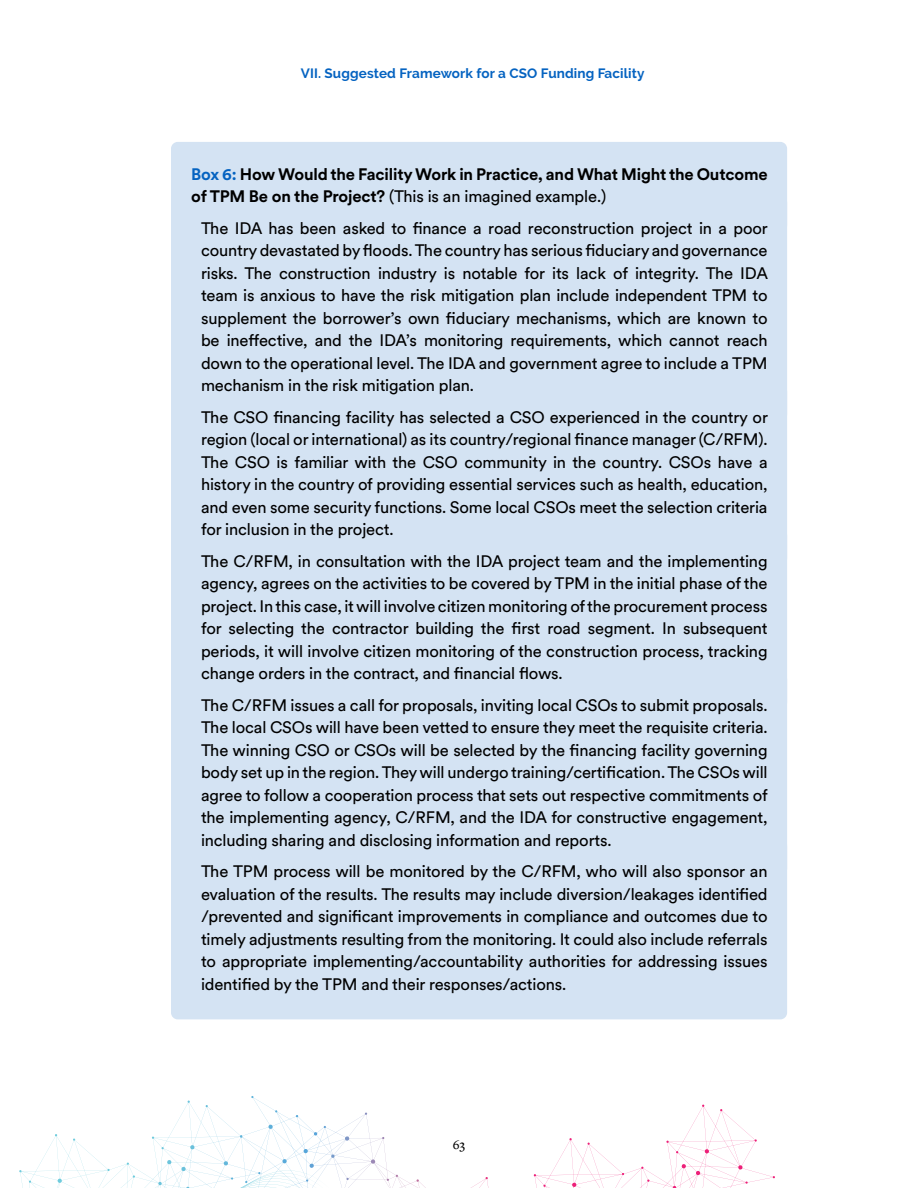
<style>
.page{position:relative;width:918px;height:1188px;background:#fff}
.page>*{position:absolute;margin:0;border:0;box-sizing:border-box;transform-origin:0 0}
.t1{font:16.5px/22.5px "Circular XX";letter-spacing:-.01em;color:#000;text-align:justify}
.t2{font:700 16.5px/22.5px "Circular XX";letter-spacing:-.01em;color:#000}
.t3{font:700 13.5px "Raleway";letter-spacing:.01em;color:#0563c1}
.t4{font:500 13.5px "Freight Text Pro";color:#000}
.s1{color:#0563c1}
.s2{font-weight:400}
</style>
<div class="page">
<svg style="left:19px;top:1097px;width:756px;height:91px"></svg>
<div style="left:171px;top:142px;width:616px;height:90px;background:#d4e3f3;border-radius:7px"></div>
<div style="left:171px;top:196px;width:616px;height:225px;background:#d4e3f3;border-radius:7px"></div>
<div style="left:171px;top:385px;width:616px;height:180px;background:#d4e3f3;border-radius:7px"></div>
<div style="left:171px;top:529px;width:616px;height:180px;background:#d4e3f3;border-radius:7px"></div>
<div style="left:171px;top:673px;width:616px;height:202px;background:#d4e3f3;border-radius:7px"></div>
<div style="left:171px;top:839px;width:616px;height:180px;background:#d4e3f3;border-radius:7px"></div>
<p class="t3" style="left:301px;top:65px;width:345px">VII. Suggested Framework for a CSO Funding Facility</p>
<p class="t2" style="left:191px;top:162px;width:578px"><span class="s1">Box 6:</span> How Would the Facility Work in Practice, and What Might the Outcome of TPM Be on the Project? <span class="s2">(This is an imagined example.)</span></p>
<p class="t1" style="left:201px;top:216px;width:569px">The IDA has been asked to finance a road reconstruction project in a poor country devastated by floods. The country has serious fiduciary and governance risks. The construction industry is notable for its lack of integrity. The IDA team is anxious to have the risk mitigation plan include independent TPM to supplement the borrower’s own fiduciary mechanisms, which are known to be ineffective, and the IDA’s monitoring requirements, which cannot reach down to the operational level. The IDA and government agree to include a TPM mechanism in the risk mitigation plan.</p>
<p class="t1" style="left:201px;top:405px;width:569px">The CSO financing facility has selected a CSO experienced in the country or region (local or international) as its country/regional finance manager (C/RFM).<br>The CSO is familiar with the CSO community in the country. CSOs have a history in the country of providing essential services such as health, education, and even some security functions. Some local CSOs meet the selection criteria for inclusion in the project.</p>
<p class="t1" style="left:201px;top:549px;width:568px">The C/RFM, in consultation with the IDA project team and the implementing agency, agrees on the activities to be covered by TPM in the initial phase of the project. In this case, it will involve citizen monitoring of the procurement process for selecting the contractor building the first road segment. In subsequent periods, it will involve citizen monitoring of the construction process, tracking change orders in the contract, and financial flows.</p>
<p class="t1" style="left:201px;top:693px;width:568px">The C/RFM issues a call for proposals, inviting local CSOs to submit proposals.<br>The local CSOs will have been vetted to ensure they meet the requisite criteria.<br>The winning CSO or CSOs will be selected by the financing facility governing body set up in the region. They will undergo training/certification. The CSOs will agree to follow a cooperation process that sets out respective commitments of the implementing agency, C/RFM, and the IDA for constructive engagement, including sharing and disclosing information and reports.</p>
<p class="t1" style="left:201px;top:860px;width:568px">The TPM process will be monitored by the C/RFM, who will also sponsor an evaluation of the results. The results may include diversion/leakages identified /prevented and significant improvements in compliance and outcomes due to timely adjustments resulting from the monitoring. It could also include referrals to appropriate implementing/accountability authorities for addressing issues identified by the TPM and their responses/actions.</p>
<p class="t4" style="left:453px;top:1136px;width:14px">63</p>
</div>
